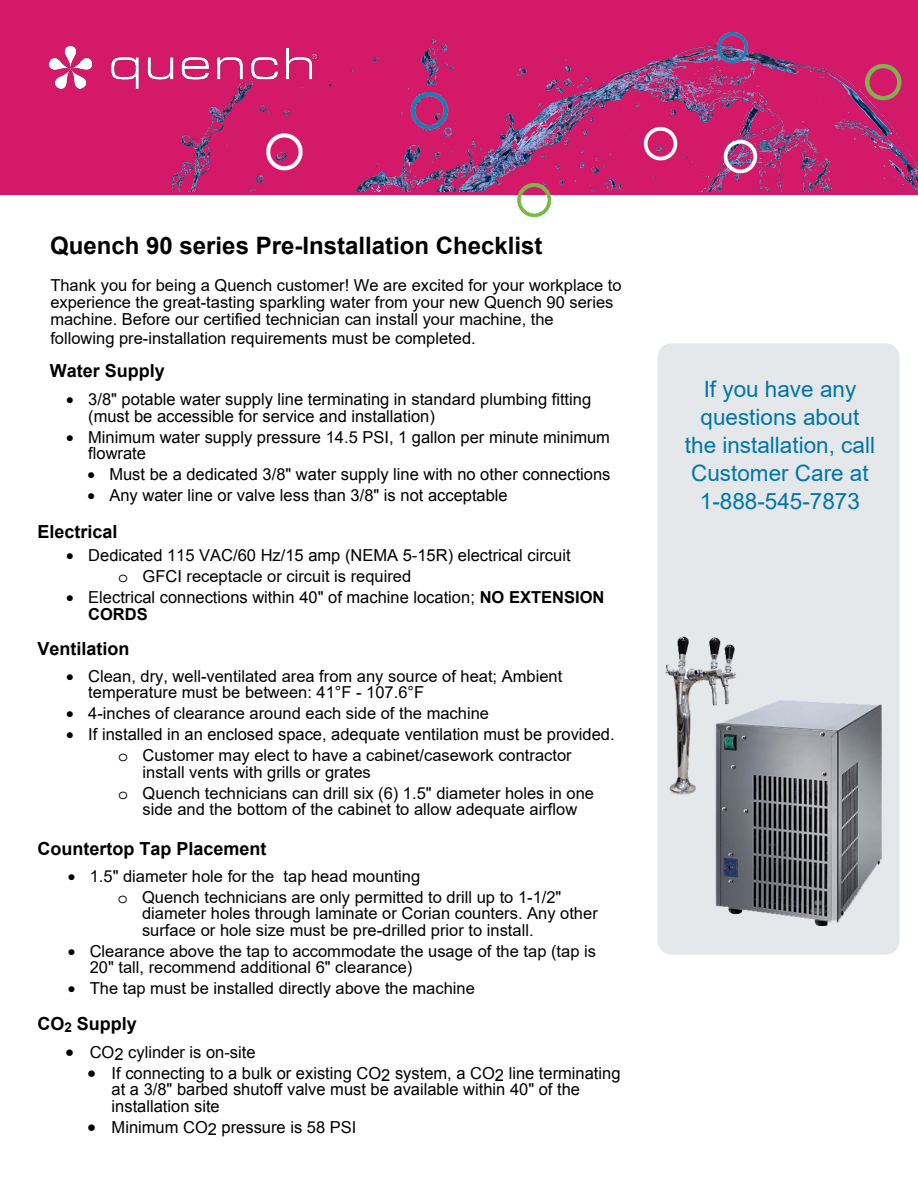
<style>
.page{position:relative;width:918px;height:1188px;background:#fff}
.page>*{position:absolute;margin:0;border:0;box-sizing:border-box;transform-origin:0 0}
.t1{font:700 24px "Arial";color:#000}
.t2{font:22.5px/28.2px "Arial";color:#0075a8;text-align:center}
.t3{font:700 18px "Arial";color:#000}
.t4{font:700 18px "Arial";color:#000}
.t5{font:16.5px/16.5px "Arial";color:#000}
.t6{font:16.5px/17.5px "Arial";color:#000}
.s1{font-style:inherit}
.s2{font-family:"Courier Std"}
.s3{font-weight:700}
</style>
<div class="page">
<div style="left:1px;top:0;width:917px;height:194px;background:#d41968"></div>
<img style="left:171px;top:32px;width:746px;height:160px">
<div style="left:657px;top:343px;width:243px;height:612px;background:#e5e8ea;border-radius:14px"></div>
<img style="left:49px;top:47px;width:268px;height:42px">
<img style="left:397px;top:92px;width:60px;height:43px">
<img style="left:705px;top:33px;width:50px;height:35px">
<img style="left:511px;top:184px;width:51px;height:34px">
<img style="left:261px;top:128px;width:51px;height:44px">
<img style="left:859px;top:65px;width:54px;height:41px">
<img style="left:628px;top:117px;width:57px;height:52px">
<img style="left:724px;top:130px;width:41px;height:53px">
<img style="left:665px;top:637px;width:217px;height:289px">
<h1 class="t1" style="left:50px;top:229px;width:494px">Quench <span class="s1">90 series</span> Pre-Installation Checklist</h1>
<p class="t6" style="left:50px;top:277px;width:573px">Thank you for being a Quench customer! We are excited for your workplace to experience the great-tasting sparkling water from your new Quench <span class="s1">90 series machine</span>. Before our certified technician can install your machine, the following pre-installation requirements must be completed.</p>
<p class="t4" style="left:50px;top:359px;width:117px">Water Supply</p>
<p class="t5" style="left:88px;top:391px;width:504px;text-indent:-22px">• 3/8" potable water supply line terminating in standard plumbing fitting (must be accessible for service and installation)</p>
<p class="t5" style="left:88px;top:429px;width:523px;text-indent:-22px">• Minimum water supply pressure 14.5 PSI, 1 gallon per minute minimum flowrate</p>
<p class="t5" style="left:87px;top:466px;width:525px">• Must be a dedicated 3/8" water supply line with no other connections</p>
<p class="t5" style="left:87px;top:487px;width:422px">• Any water line or valve less than 3/8" is not acceptable</p>
<p class="t3" style="left:37px;top:519px;width:82px">Electrical</p>
<p class="t5" style="left:118px;top:545px;width:454px;line-height:21px;text-indent:-52px">• Dedicated 115 VAC/60 Hz/15 amp (NEMA 5-15R) electrical circuit <span class="s2">o</span> GFCI receptacle or circuit is required</p>
<p class="t5" style="left:88px;top:589px;width:518px;text-indent:-22px">• Electrical connections within 40" of machine location; <span class="s3">NO EXTENSION<br>CORDS</span></p>
<p class="t3" style="left:37px;top:637px;width:94px">Ventilation</p>
<p class="t5" style="left:88px;top:668px;width:476px;text-indent:-22px">• Clean, dry, well-ventilated area from any source of heat; Ambient temperature must be between: 41°F - 107.6°F</p>
<p class="t5" style="left:66px;top:705px;width:424px">• 4-inches of clearance around each side of the machine</p>
<p class="t5" style="left:66px;top:724px;width:550px;line-height:21px;text-align:center">• If installed in an enclosed space, adequate ventilation must be provided. <span class="s2">o</span> Customer may elect to have a cabinet/casework contractor</p>
<p class="t5" style="left:118px;top:761px;width:477px;line-height:21px;text-indent:24px">install vents with grills or grates<br><span class="s2">o</span> Quench technicians can drill six (6) 1.5" diameter holes in one</p>
<p class="t5" style="left:143px;top:801px;width:436px">side and the bottom of the cabinet to allow adequate airflow</p>
<p class="t3" style="left:37px;top:836px;width:231px">Countertop Tap Placement</p>
<p class="t5" style="left:118px;top:865px;width:445px;line-height:21px;text-indent:-50px">• 1.5" diameter hole for the tap head mounting<br><span class="s2">o</span> Quench technicians are only permitted to drill up to 1-1/2"</p>
<p class="t5" style="left:142px;top:905px;width:457px">diameter holes through laminate or Corian counters. Any other surface or hole size must be pre-drilled prior to install.</p>
<p class="t5" style="left:90px;top:942px;width:508px;text-indent:-22px">• Clearance above the tap to accommodate the usage of the tap (tap is<br>20" tall, recommend additional 6" clearance)</p>
<p class="t5" style="left:68px;top:980px;width:409px">• The tap must be installed directly above the machine</p>
<p class="t3" style="left:37px;top:1011px;width:101px">CO<sub>2</sub> Supply</p>
<p class="t5" style="left:65px;top:1044px;width:192px">• CO2 cylinder is on-site</p>
<p class="t5" style="left:112px;top:1065px;width:510px;text-indent:-24px">• If connecting to a bulk or existing CO2 system, a CO2 line terminating at a 3/8" barbed shutoff valve must be available within 40" of the installation site</p>
<p class="t5" style="left:87px;top:1119px;width:271px">• Minimum CO2 pressure is 58 PSI</p>
<p class="t2" style="left:685px;top:375px;width:192px">If you have any questions about the installation, call<br>Customer Care at<br>1-888-545-7873</p>
</div>
